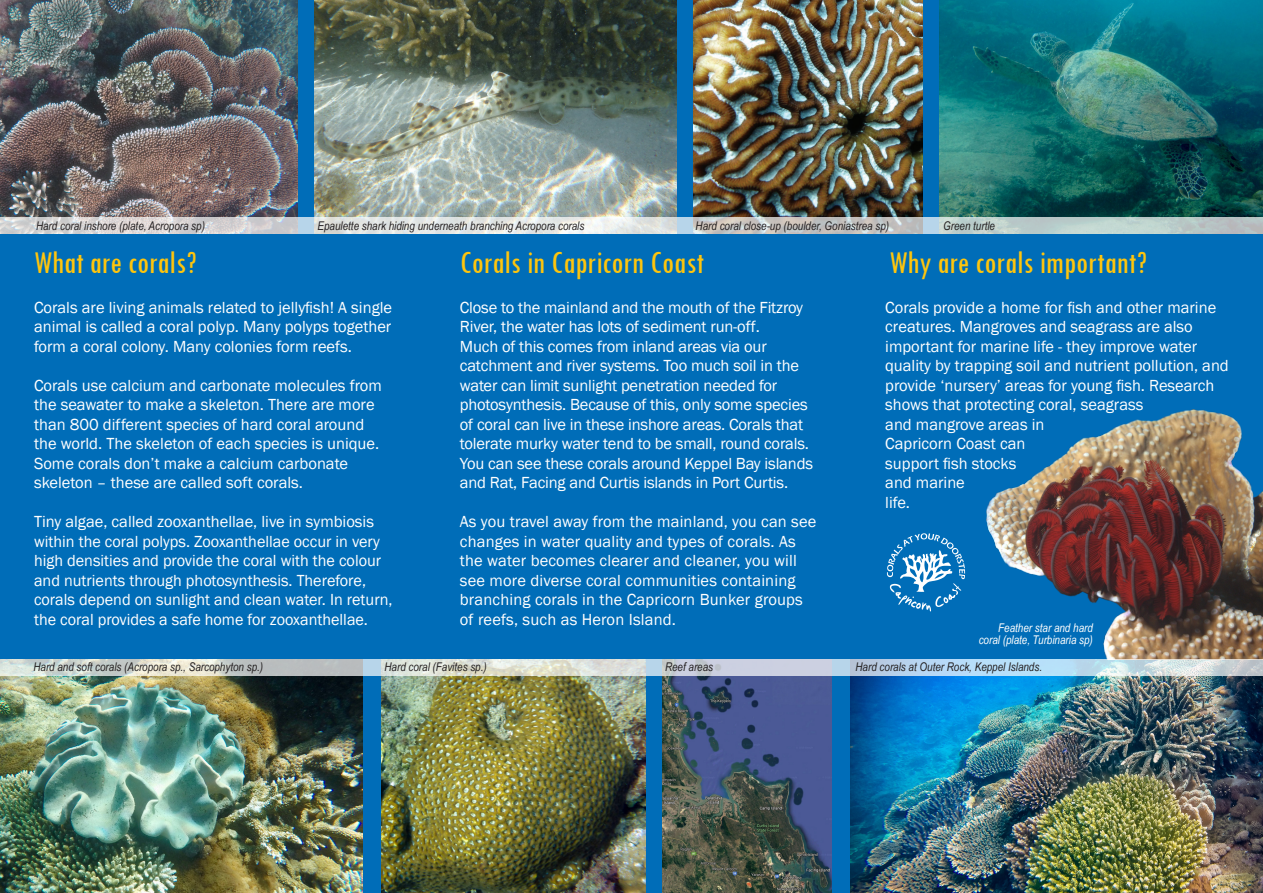
<style>
.page{position:relative;width:1263px;height:893px;background:#006db8}
.page>*{position:absolute;margin:0;border:0;box-sizing:border-box;transform-origin:0 0}
.headers{font:condensed 33px "Tw Cen";color:#fec50d}
.t1{font:16.5px/19.5px "Franklin Gothic";color:#fff}
.headers-2{font:italic 12px "Arial Narrow";color:#231f20}
.headers-3{font:italic 12px/12px "Arial Narrow";color:#fff;text-align:right}
</style>
<div class="page">
<img style="left:662px;top:675px;width:169px;height:218px">
<img style="left:315px;top:0;width:361px;height:218px">
<img style="left:0;top:0;width:298px;height:218px">
<img style="left:940px;top:0;width:323px;height:218px">
<img style="left:0;top:675px;width:362px;height:218px">
<img style="left:851px;top:675px;width:412px;height:218px">
<img style="left:986px;top:409px;width:277px;height:250px">
<img style="left:693px;top:0;width:230px;height:218px">
<img style="left:382px;top:675px;width:263px;height:218px">
<svg style="left:0;top:218px;width:1263px;height:16px;background:#d0d5d4"></svg>
<svg style="left:0;top:659px;width:1263px;height:16px;background:#cbd7dc"></svg>
<svg style="left:887px;top:533px;width:78px;height:78px;background:#378cc7"></svg>
<p class="headers-2" style="left:36px;top:217px;width:170px">Hard coral inshore (plate, Acropora sp)</p>
<p class="headers-2" style="left:318px;top:217px;width:268px">Epaulette shark hiding underneath branching Acropora corals</p>
<p class="headers-2" style="left:696px;top:217px;width:195px">Hard coral close-up (boulder, Goniastrea sp)</p>
<p class="headers-2" style="left:943px;top:217px;width:53px">Green turtle</p>
<p class="headers" style="left:34px;top:243px;width:164px">What are corals?</p>
<p class="t1" style="left:34px;top:298px;width:360px;text-align:justify">Corals are living animals related to jellyfish! A single animal is called a coral polyp. Many polyps together form a coral colony. Many colonies form reefs.</p>
<p class="t1" style="left:34px;top:376px;width:349px">Corals use calcium and carbonate molecules from the seawater to make a skeleton. There are more than 800 different species of hard coral around the world. The skeleton of each species is unique.<br>Some corals don’t make a calcium carbonate skeleton – these are called soft corals.</p>
<p class="t1" style="left:34px;top:512px;width:360px">Tiny algae, called zooxanthellae, live in symbiosis within the coral polyps. Zooxanthellae occur in very high densities and provide the coral with the colour and nutrients through photosynthesis. Therefore, corals depend on sunlight and clean water. In return, the coral provides a safe home for zooxanthellae.</p>
<p class="headers" style="left:460px;top:243px;width:246px">Corals in Capricorn Coast</p>
<p class="t1" style="left:460px;top:298px;width:355px">Close to the mainland and the mouth of the Fitzroy River, the water has lots of sediment run-off.<br>Much of this comes from inland areas via our catchment and river systems. Too much soil in the water can limit sunlight penetration needed for photosynthesis. Because of this, only some species of coral can live in these inshore areas. Corals that tolerate murky water tend to be small, round corals.<br>You can see these corals around Keppel Bay islands and Rat, Facing and Curtis islands in Port Curtis.</p>
<p class="t1" style="left:460px;top:512px;width:358px">As you travel away from the mainland, you can see changes in water quality and types of corals. As the water becomes clearer and cleaner, you will see more diverse coral communities containing branching corals in the Capricorn Bunker groups of reefs, such as Heron Island.</p>
<p class="headers" style="left:889px;top:243px;width:259px">Why are corals important?</p>
<p class="t1" style="left:885px;top:298px;width:345px">Corals provide a home for fish and other marine creatures. Mangroves and seagrass are also important for marine life - they improve water quality by trapping soil and nutrient pollution, and provide ‘nursery’ areas for young fish. Research shows that protecting coral, seagrass<br>and mangrove areas in<br>Capricorn Coast can<br>support fish stocks<br>and marine<br>life.</p>
<p class="headers-3" style="left:979px;top:621px;width:116px">Feather star and hard coral (plate, Turbinaria sp)</p>
<p class="headers-2" style="left:33px;top:658px;width:231px">Hard and soft corals (Acropora sp., Sarcophyton sp.)</p>
<p class="headers-2" style="left:384px;top:658px;width:104px">Hard coral (Favites sp.)</p>
<p class="headers-2" style="left:665px;top:658px;width:50px">Reef areas</p>
<p class="headers-2" style="left:855px;top:658px;width:188px">Hard corals at Outer Rock, Keppel Islands.</p>
</div>
